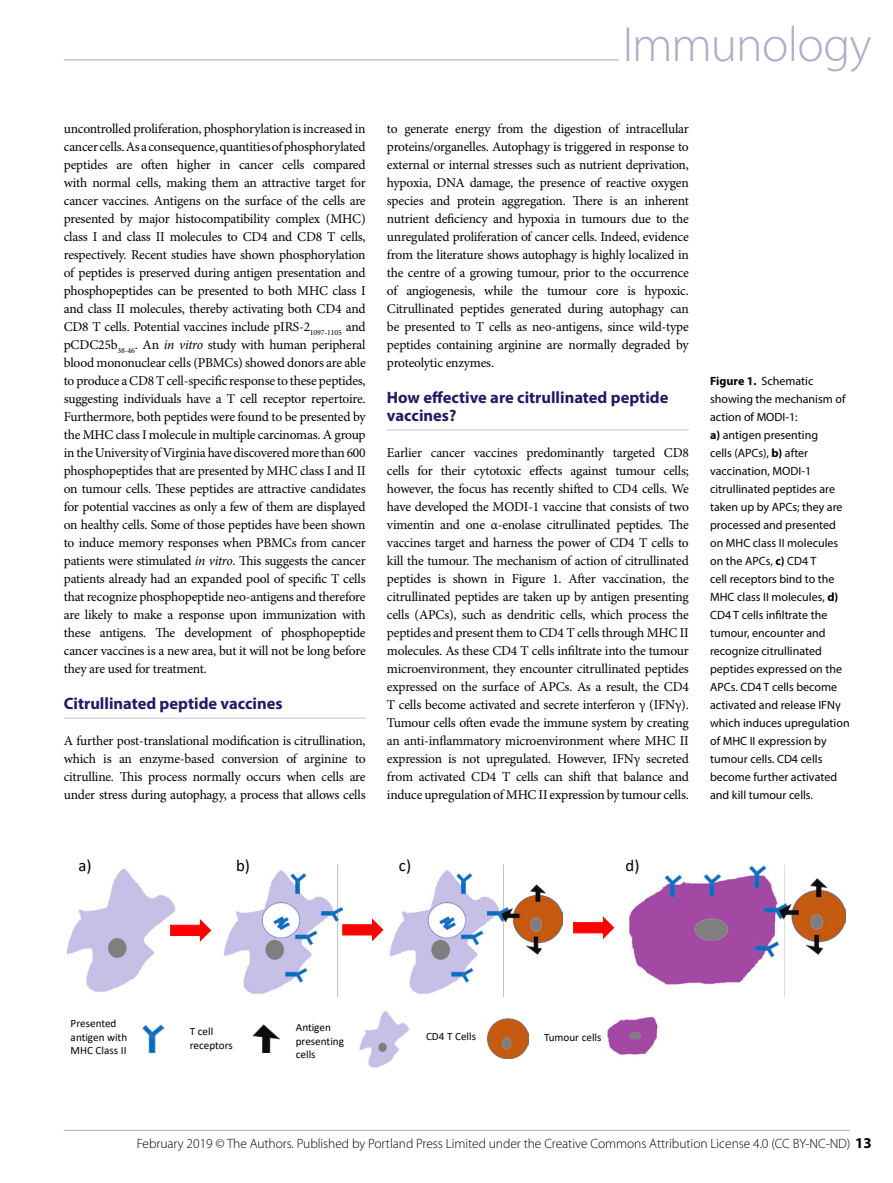
<style>
.page{position:relative;width:893px;height:1183px;background:#fff}
.page>*{position:absolute;margin:0;border:0;box-sizing:border-box;transform-origin:0 0}
.t1{font:300 49.5px "Myriad Pro";letter-spacing:-.015em;color:#b1aacd}
.t2{font:16.8px "Calibri";color:#000}
.Feat_Head_1{font:700 16.5px/18px "Myriad Pro";color:#241968}
.Feat_Body_Text{font:13.5px/18px "Minion Pro";letter-spacing:-.02em;color:#000;text-align:justify}
.t3{font:300 13.5px "Myriad Pro";letter-spacing:-.005em;color:#000}
.Feat_Caption{font:12px/18px "Myriad Pro";color:#000}
.t4{font:11.1px/14.1px "Calibri";color:#000}
.s1{font-style:italic}
.s2{font-weight:700}
.s3{font-weight:700;font-size:15px}
</style>
<div class="page">
<hr style="left:64px;top:1129px;width:786px;height:1px;background:#b1aacd">
<hr style="left:64px;top:59px;width:555px;height:1px;background:#b1aacd">
<hr style="left:64px;top:717px;width:302px;height:1px;background:#c5c8e5">
<hr style="left:387px;top:429px;width:302px;height:1px;background:#c5c8e5">
<img style="left:66px;top:868px;width:110px;height:124px">
<img style="left:223px;top:864px;width:120px;height:132px">
<svg style="left:170px;top:917px;width:42px;height:25px"></svg>
<img style="left:389px;top:864px;width:173px;height:132px">
<img style="left:629px;top:864px;width:216px;height:132px">
<svg style="left:342px;top:917px;width:42px;height:25px"></svg>
<svg style="left:573px;top:916px;width:42px;height:23px"></svg>
<img style="left:143px;top:1024px;width:21px;height:27px">
<img style="left:253px;top:1024px;width:26px;height:28px">
<img style="left:488px;top:1018px;width:41px;height:39px">
<img style="left:359px;top:1011px;width:50px;height:57px">
<img style="left:607px;top:1016px;width:51px;height:39px">
<p class="Feat_Body_Text" style="left:64px;top:120px;width:303px">uncontrolled proliferation, phosphorylation is increased in cancer cells. As a consequence, quantities of phosphorylated peptides are often higher in cancer cells compared with normal cells, making them an attractive target for cancer vaccines. Antigens on the surface of the cells are presented by major histocompatibility complex (MHC) class I and class II molecules to CD4 and CD8 T cells, respectively. Recent studies have shown phosphorylation of peptides is preserved during antigen presentation and phosphopeptides can be presented to both MHC class I and class II molecules, thereby activating both CD4 and CD8 T cells. Potential vaccines include pIRS-2<sub>1097-1105</sub> and pCDC25b<sub>38-46</sub>. An <span class="s1">in vitro</span> study with human peripheral blood mononuclear cells (PBMCs) showed donors are able to produce a CD8 T cell-specific response to these peptides, suggesting individuals have a T cell receptor repertoire.<br>Furthermore, both peptides were found to be presented by the MHC class I molecule in multiple carcinomas. A group in the University of Virginia have discovered more than 600 phosphopeptides that are presented by MHC class I and II on tumour cells. These peptides are attractive candidates for potential vaccines as only a few of them are displayed on healthy cells. Some of those peptides have been shown to induce memory responses when PBMCs from cancer patients were stimulated <span class="s1">in vitro</span>. This suggests the cancer patients already had an expanded pool of specific T cells that recognize phosphopeptide neo-antigens and therefore are likely to make a response upon immunization with these antigens. The development of phosphopeptide cancer vaccines is a new area, but it will not be long before they are used for treatment.</p>
<p class="Feat_Head_1" style="left:64px;top:693px;width:220px">Citrullinated peptide vaccines</p>
<p class="Feat_Body_Text" style="left:64px;top:732px;width:303px">A further post-translational modification is citrullination, which is an enzyme-based conversion of arginine to citrulline. This process normally occurs when cells are under stress during autophagy, a process that allows cells</p>
<h1 class="t1" style="left:623px;top:14px;width:250px">Immunology</h1>
<p class="Feat_Body_Text" style="left:387px;top:120px;width:303px">to generate energy from the digestion of intracellular proteins/organelles. Autophagy is triggered in response to external or internal stresses such as nutrient deprivation, hypoxia, DNA damage, the presence of reactive oxygen species and protein aggregation. There is an inherent nutrient deficiency and hypoxia in tumours due to the unregulated proliferation of cancer cells. Indeed, evidence from the literature shows autophagy is highly localized in the centre of a growing tumour, prior to the occurrence of angiogenesis, while the tumour core is hypoxic.<br>Citrullinated peptides generated during autophagy can be presented to T cells as neo-antigens, since wild-type peptides containing arginine are normally degraded by proteolytic enzymes.</p>
<p class="Feat_Head_1" style="left:387px;top:387px;width:283px">How effective are citrullinated peptide vaccines?</p>
<p class="Feat_Body_Text" style="left:387px;top:444px;width:303px">Earlier cancer vaccines predominantly targeted CD8 cells for their cytotoxic effects against tumour cells; however, the focus has recently shifted to CD4 cells. We have developed the MODI-1 vaccine that consists of two vimentin and one α-enolase citrullinated peptides. The vaccines target and harness the power of CD4 T cells to kill the tumour. The mechanism of action of citrullinated peptides is shown in Figure 1. After vaccination, the citrullinated peptides are taken up by antigen presenting cells (APCs), such as dendritic cells, which process the peptides and present them to CD4 T cells through MHC II molecules. As these CD4 T cells infiltrate into the tumour microenvironment, they encounter citrullinated peptides expressed on the surface of APCs. As a result, the CD4<br>T cells become activated and secrete interferon γ (IFNγ).<br>Tumour cells often evade the immune system by creating an anti-inflammatory microenvironment where MHC II expression is not upregulated. However, IFNγ secreted from activated CD4 T cells can shift that balance and induce upregulation of MHC II expression by tumour cells.</p>
<p class="Feat_Caption" style="left:710px;top:371px;width:141px"><span class="s2">Figure 1.</span> Schematic showing the mechanism of action of MODI-1:<br><span class="s2">a)</span> antigen presenting<br>cells (APCs), <span class="s2">b)</span> after vaccination, MODI-1 citrullinated peptides are taken up by APCs; they are processed and presented on MHC class II molecules on the APCs, <span class="s2">c)</span> CD4 T<br>cell receptors bind to the<br>MHC class II molecules, <span class="s2">d)<br></span>CD4 T cells infiltrate the tumour, encounter and recognize citrullinated peptides expressed on the<br>APCs. CD4 T cells become activated and release IFNγ which induces upregulation of MHC II expression by tumour cells. CD4 cells become further activated and kill tumour cells.</p>
<p class="t2" style="left:79px;top:853px;width:15px">a)</p>
<p class="t2" style="left:236px;top:853px;width:15px">b)</p>
<p class="t2" style="left:399px;top:853px;width:14px">c)</p>
<p class="t2" style="left:625px;top:853px;width:15px">d)</p>
<p class="t4" style="left:71px;top:1015px;width:58px">Presented antigen with</p>
<p class="t4" style="left:71px;top:1042px;width:57px">MHC Class II</p>
<p class="t4" style="left:190px;top:1023px;width:44px">T cell receptors</p>
<p class="t4" style="left:296px;top:1019px;width:50px">Antigen presenting</p>
<p class="t4" style="left:296px;top:1046px;width:21px">cells</p>
<p class="t4" style="left:426px;top:1028px;width:52px">CD4 T Cells</p>
<p class="t4" style="left:544px;top:1029px;width:59px">Tumour cells</p>
<p class="t3" style="left:137px;top:1134px;width:736px">February 2019 © The Authors. Published by Portland Press Limited under the Creative Commons Attribution License 4.0 (CC BY-NC-ND) <span class="s3">13</span></p>
</div>
